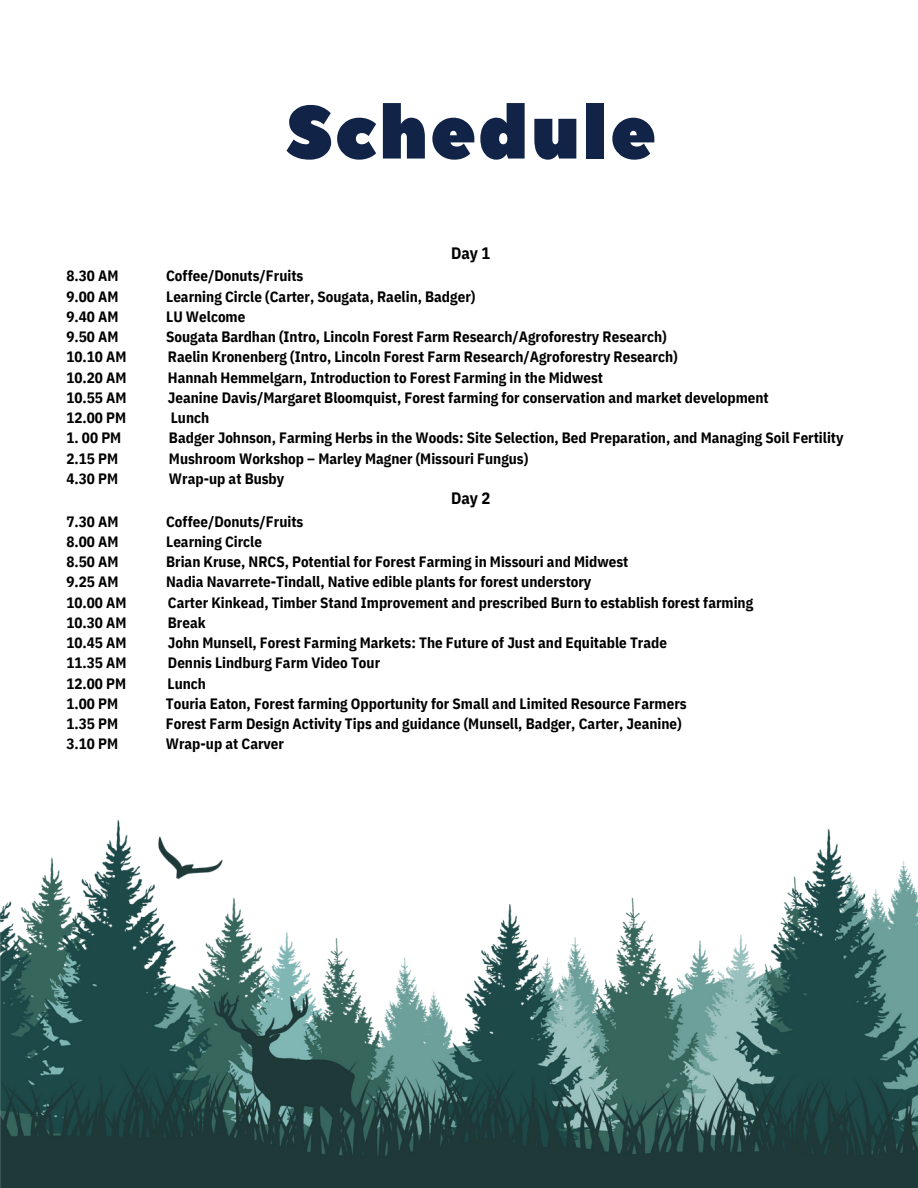
<style>
.page{position:relative;width:918px;height:1188px;background:#fff}
.page>*{position:absolute;margin:0;border:0;box-sizing:border-box;transform-origin:0 0}
.t1{font:75px "Peace Sans";letter-spacing:.03em;color:#112347}
.t2{font:700 16.5px "IBM Plex Sans Cond";color:#000}
.t3{font:700 15px "IBM Plex Sans Cond";color:#000}
</style>
<div class="page">
<img style="left:0;top:819px;width:918px;height:369px">
<h1 class="t1" style="left:286px;top:83px;width:372px">Schedule</h1>
<p class="t2" style="left:451px;top:242px;width:41px">Day 1</p>
<p class="t3" style="left:66px;top:266px;width:54px">8.30 AM</p>
<p class="t3" style="left:166px;top:266px;width:139px">Coffee/Donuts/Fruits</p>
<p class="t3" style="left:66px;top:286px;width:54px">9.00 AM</p>
<p class="t3" style="left:166px;top:286px;width:311px">Learning Circle (Carter, Sougata, Raelin, Badger)</p>
<p class="t3" style="left:66px;top:306px;width:54px">9.40 AM</p>
<p class="t3" style="left:166px;top:306px;width:81px">LU Welcome</p>
<p class="t3" style="left:66px;top:327px;width:54px">9.50 AM</p>
<p class="t3" style="left:166px;top:327px;width:502px">Sougata Bardhan (Intro, Lincoln Forest Farm Research/Agroforestry Research)</p>
<p class="t3" style="left:66px;top:347px;width:62px">10.10 AM</p>
<p class="t3" style="left:168px;top:347px;width:511px">Raelin Kronenberg (Intro, Lincoln Forest Farm Research/Agroforestry Research)</p>
<p class="t3" style="left:66px;top:367px;width:62px">10.20 AM</p>
<p class="t3" style="left:168px;top:367px;width:437px">Hannah Hemmelgarn, Introduction to Forest Farming in the Midwest</p>
<p class="t3" style="left:66px;top:387px;width:62px">10.55 AM</p>
<p class="t3" style="left:168px;top:387px;width:602px">Jeanine Davis/Margaret Bloomquist, Forest farming for conservation and market development</p>
<p class="t3" style="left:66px;top:408px;width:61px">12.00 PM</p>
<p class="t3" style="left:171px;top:408px;width:40px">Lunch</p>
<p class="t3" style="left:66px;top:428px;width:56px">1. 00 PM</p>
<p class="t3" style="left:169px;top:428px;width:676px">Badger Johnson, Farming Herbs in the Woods: Site Selection, Bed Preparation, and Managing Soil Fertility</p>
<p class="t3" style="left:66px;top:448px;width:53px">2.15 PM</p>
<p class="t3" style="left:169px;top:448px;width:361px">Mushroom Workshop – Marley Magner (Missouri Fungus)</p>
<p class="t3" style="left:66px;top:468px;width:53px">4.30 PM</p>
<p class="t3" style="left:169px;top:468px;width:117px">Wrap-up at Busby</p>
<p class="t2" style="left:451px;top:487px;width:41px">Day 2</p>
<p class="t3" style="left:66px;top:511px;width:54px">7.30 AM</p>
<p class="t3" style="left:166px;top:511px;width:139px">Coffee/Donuts/Fruits</p>
<p class="t3" style="left:66px;top:531px;width:54px">8.00 AM</p>
<p class="t3" style="left:166px;top:531px;width:97px">Learning Circle</p>
<p class="t3" style="left:66px;top:552px;width:54px">8.50 AM</p>
<p class="t3" style="left:166px;top:552px;width:464px">Brian Kruse, NRCS, Potential for Forest Farming in Missouri and Midwest</p>
<p class="t3" style="left:66px;top:572px;width:54px">9.25 AM</p>
<p class="t3" style="left:166px;top:572px;width:427px">Nadia Navarrete-Tindall, Native edible plants for forest understory</p>
<p class="t3" style="left:66px;top:592px;width:62px">10.00 AM</p>
<p class="t3" style="left:168px;top:592px;width:587px">Carter Kinkead, Timber Stand Improvement and prescribed Burn to establish forest farming</p>
<p class="t3" style="left:66px;top:612px;width:62px">10.30 AM</p>
<p class="t3" style="left:168px;top:612px;width:39px">Break</p>
<p class="t3" style="left:66px;top:633px;width:62px">10.45 AM</p>
<p class="t3" style="left:168px;top:633px;width:501px">John Munsell, Forest Farming Markets: The Future of Just and Equitable Trade</p>
<p class="t3" style="left:66px;top:653px;width:62px">11.35 AM</p>
<p class="t3" style="left:168px;top:653px;width:214px">Dennis Lindburg Farm Video Tour</p>
<p class="t3" style="left:66px;top:673px;width:61px">12.00 PM</p>
<p class="t3" style="left:168px;top:673px;width:40px">Lunch</p>
<p class="t3" style="left:66px;top:693px;width:53px">1.00 PM</p>
<p class="t3" style="left:166px;top:693px;width:522px">Touria Eaton, Forest farming Opportunity for Small and Limited Resource Farmers</p>
<p class="t3" style="left:66px;top:714px;width:53px">1.35 PM</p>
<p class="t3" style="left:166px;top:714px;width:517px">Forest Farm Design Activity Tips and guidance (Munsell, Badger, Carter, Jeanine)</p>
<p class="t3" style="left:66px;top:734px;width:53px">3.10 PM</p>
<p class="t3" style="left:166px;top:734px;width:120px">Wrap-up at Carver</p>
</div>
